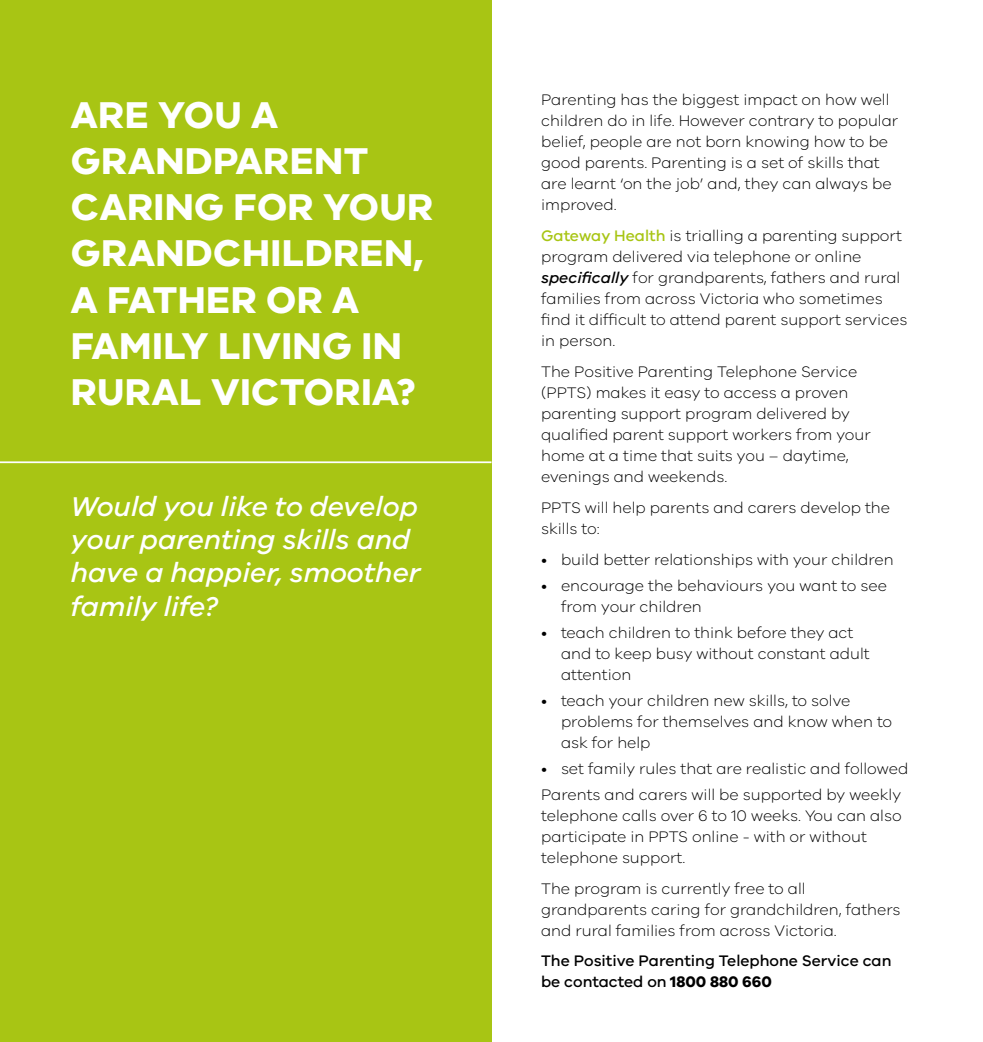
<style>
.page{position:relative;width:983px;height:1042px;background:#fff}
.page>*{position:absolute;margin:0;border:0;box-sizing:border-box;transform-origin:0 0}
.t1{font:700 38.5px/46.2px "VIC";letter-spacing:.01em;color:#fff}
.t2{font:italic 500 28px/33.2px "VIC";color:#fff}
.t3{font:300 15.75px/21px "VIC";color:#000}
.t4{font:500 15.75px/21px "VIC";color:#000}
.s1{font-weight:500;color:#a8c514}
.s2{font-weight:500;font-style:italic}
.s3{font-weight:700}
</style>
<div class="page">
<div style="left:0;top:0;width:491px;height:1042px;background:#a8c514"></div>
<hr style="left:0;top:461px;width:491px;height:2px;background:#fff">
<h1 class="t1" style="left:71px;top:90px;width:364px">ARE YOU A<br>GRANDPARENT<br>CARING FOR YOUR<br>GRANDCHILDREN,<br>A FATHER OR A<br>FAMILY LIVING IN<br>RURAL VICTORIA?</h1>
<h2 class="t2" style="left:71px;top:489px;width:351px">Would you like to develop your parenting skills and have a happier, smoother family life?</h2>
<p class="t3" style="left:541px;top:89px;width:358px">Parenting has the biggest impact on how well children do in life. However contrary to popular belief, people are not born knowing how to be good parents. Parenting is a set of skills that are learnt ‘on the job’ and, they can always be improved.</p>
<p class="t3" style="left:541px;top:225px;width:367px"><span class="s1">Gateway Health</span> is trialling a parenting support program delivered via telephone or online <span class="s2">specifically</span> for grandparents, fathers and rural families from across Victoria who sometimes find it difficult to attend parent support services in person.</p>
<p class="t3" style="left:541px;top:360px;width:331px">The Positive Parenting Telephone Service (PPTS) makes it easy to access a proven parenting support program delivered by qualified parent support workers from your home at a time that suits you – daytime, evenings and weekends.</p>
<p class="t3" style="left:541px;top:496px;width:350px">PPTS will help parents and carers develop the skills to:</p>
<p class="t3" style="left:541px;top:548px;width:354px">• build better relationships with your children</p>
<p class="t3" style="left:561px;top:574px;width:327px;text-indent:-20px">• encourage the behaviours you want to see from your children</p>
<p class="t3" style="left:561px;top:621px;width:310px;text-indent:-20px">• teach children to think before they act and to keep busy without constant adult attention</p>
<p class="t3" style="left:561px;top:689px;width:333px;text-indent:-20px">• teach your children new skills, to solve problems for themselves and know when to ask for help</p>
<p class="t3" style="left:541px;top:755px;width:369px;line-height:25.9px">• set family rules that are realistic and followed<br>Parents and carers will be supported by weekly</p>
<p class="t3" style="left:541px;top:804px;width:362px">telephone calls over 6 to 10 weeks. You can also participate in PPTS online - with or without telephone support.</p>
<p class="t3" style="left:541px;top:877px;width:361px">The program is currently free to all grandparents caring for grandchildren, fathers and rural families from across Victoria.</p>
<p class="t4" style="left:541px;top:950px;width:352px">The Positive Parenting Telephone Service can be contacted on <span class="s3">1800 880 660</span></p>
</div>
